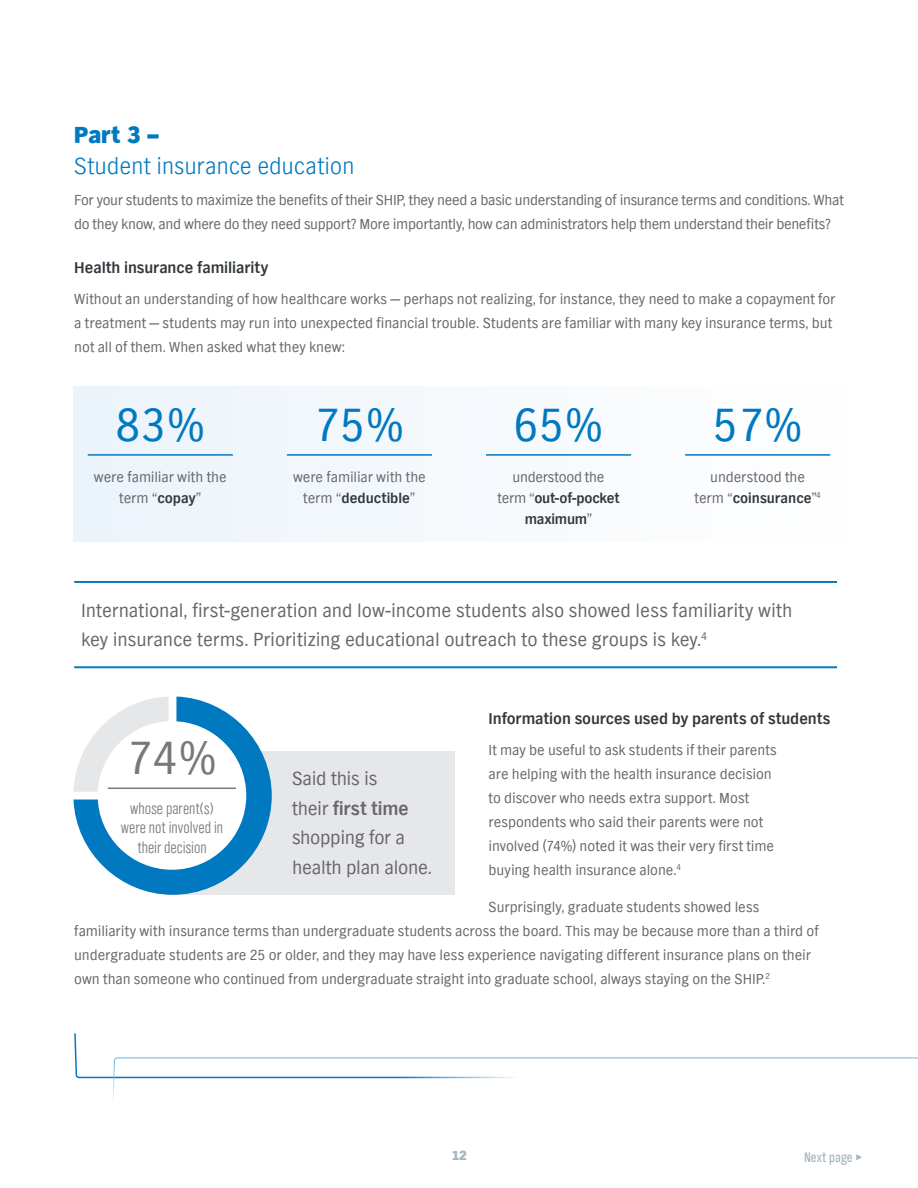
<style>
.page{position:relative;width:918px;height:1188px;background:#fff}
.page>*{position:absolute;margin:0;border:0;box-sizing:border-box;transform-origin:0 0}
.t1{font:48px "TV Nord EF";letter-spacing:.005em;color:#0079c1}
.t2{font:48px "TV Nord EF";color:#77787b}
.t3{font:300 24px "TV Nord EF";letter-spacing:-.005em;color:#0079c1}
.t4{font:800 24px "TV Nord EF";color:#0079c1}
.t5{font:19.65px/29.4px "TV Nord EF";letter-spacing:-.005em;color:#67676b}
.t6{font:700 16.5px "TV Nord EF";letter-spacing:-.005em;color:#32383d}
.t7{font:16.5px/19.5px "TV Nord EF Light Con";color:#77787b;text-align:center}
.t8{font:15px/24px "TV Nord EF";letter-spacing:-.005em;color:#67676b}
.t9{font:700 15px/21px "TV Nord EF";letter-spacing:-.015em;color:#32383d;text-align:center}
.t10{font:14.25px "TV Nord EF Regular Con";color:#a3b6be}
.t11{font:800 13.5px "TV Nord EF";color:#a3b6be}
.s1{font-weight:700;color:#32383d}
.s2{font-weight:400;color:#67676b}
.s3{font-weight:700}
</style>
<div class="page">
<hr style="left:74px;top:581px;width:763px;height:2px;background:#0079c1">
<hr style="left:74px;top:666px;width:763px;height:2px;background:#0079c1">
<div style="left:170px;top:751px;width:285px;height:143px;background:#e6e7e8"></div>
<svg style="left:73px;top:697px;width:199px;height:198px"></svg>
<div style="left:98px;top:721px;width:148px;height:149px;background:#fff;border-radius:50%"></div>
<hr style="left:108px;top:788px;width:128px;height:1px;background:#77787b">
<div style="left:73px;top:387px;width:771px;height:155px;background:#f5f9fc"></div>
<hr style="left:88px;top:454px;width:145px;height:2px;background:#0079c1">
<hr style="left:287px;top:454px;width:145px;height:2px;background:#0079c1">
<hr style="left:486px;top:454px;width:145px;height:2px;background:#0079c1">
<hr style="left:685px;top:454px;width:145px;height:2px;background:#0079c1">
<svg style="left:74px;top:1033px;width:38px;height:46px"></svg>
<svg style="left:112px;top:1057px;width:806px;height:42px"></svg>
<h2 class="t4" style="left:74px;top:121px;width:86px">Part 3 –</h2>
<h2 class="t3" style="left:74px;top:153px;width:282px">Student insurance education</h2>
<p class="t8" style="left:74px;top:188px;width:771px">For your students to maximize the benefits of their SHIP, they need a basic understanding of insurance terms and conditions. What do they know, and where do they need support? More importantly, how can administrators help them understand their benefits?</p>
<p class="t6" style="left:74px;top:258px;width:196px">Health insurance familiarity</p>
<p class="t8" style="left:74px;top:287px;width:763px">Without an understanding of how healthcare works — perhaps not realizing, for instance, they need to make a copayment for a treatment — students may run into unexpected financial trouble. Students are familiar with many key insurance terms, but not all of them. When asked what they knew:</p>
<h1 class="t1" style="left:115px;top:398px;width:92px">83%</h1>
<p class="t8" style="left:94px;top:467px;width:134px;line-height:21px;text-align:center">were familiar with the term “<span class="s1">copay</span>”</p>
<h1 class="t1" style="left:314px;top:398px;width:92px">75%</h1>
<p class="t8" style="left:293px;top:467px;width:134px;line-height:21px;text-align:center">were familiar with the term “<span class="s1">deductible</span>”</p>
<h1 class="t1" style="left:513px;top:398px;width:92px">65%</h1>
<p class="t9" style="left:498px;top:467px;width:124px"><span class="s2">understood the term “</span>out-of-pocket maximum<span class="s2">”</span></p>
<h1 class="t1" style="left:712px;top:398px;width:92px">57%</h1>
<p class="t8" style="left:695px;top:467px;width:128px;line-height:21px;text-align:center">understood the term “<span class="s1">coinsurance</span>”<sup>4</sup></p>
<h3 class="t5" style="left:81px;top:596px;width:713px">International, first-generation and low-income students also showed less familiarity with key insurance terms. Prioritizing educational outreach to these groups is key.<sup>4</sup></h3>
<p class="t6" style="left:489px;top:709px;width:343px">Information sources used by parents of students</p>
<p class="t8" style="left:489px;top:738px;width:290px">It may be useful to ask students if their parents are helping with the health insurance decision to discover who needs extra support. Most respondents who said their parents were not involved (74%) noted it was their very first time buying health insurance alone.<sup>4</sup></p>
<p class="t8" style="left:74px;top:896px;width:746px;text-indent:414px">Surprisingly, graduate students showed less familiarity with insurance terms than undergraduate students across the board. This may be because more than a third of undergraduate students are 25 or older, and they may have less experience navigating different insurance plans on their own than someone who continued from undergraduate straight into graduate school, always staying on the SHIP.<sup>2</sup></p>
<h1 class="t2" style="left:127px;top:732px;width:92px">74%</h1>
<p class="t7" style="left:121px;top:799px;width:104px">whose parent(s) were not involved in their decision</p>
<h3 class="t5" style="left:292px;top:765px;width:141px">Said this is<br>their <span class="s3">first time </span>shopping for a health plan alone.</h3>
<p class="t11" style="left:451px;top:1147px;width:17px">12</p>
<p class="t10" style="left:804px;top:1149px;width:60px">Next page ▸</p>
</div>
